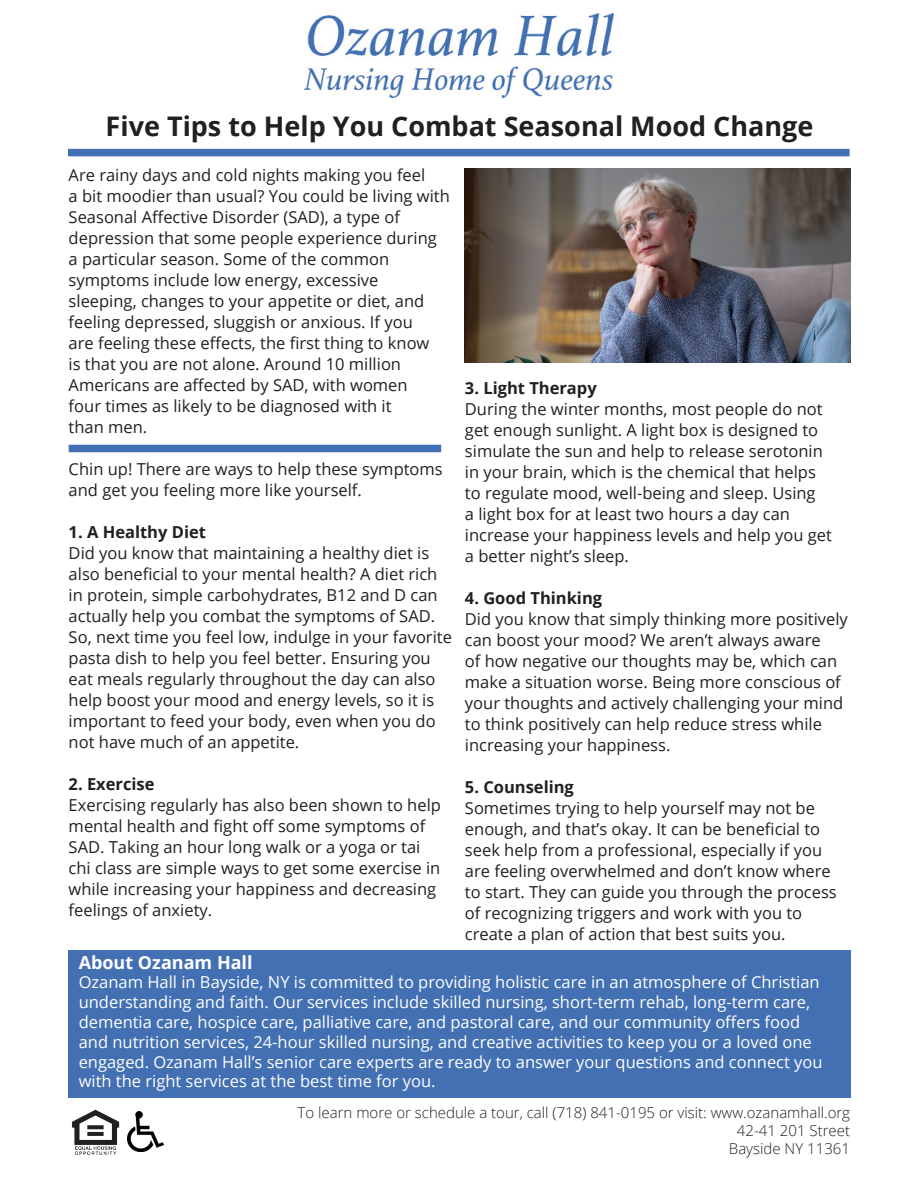
<style>
.page{position:relative;width:918px;height:1188px;background:#fff}
.page>*{position:absolute;margin:0;border:0;box-sizing:border-box;transform-origin:0 0}
.t1{font:700 27px "Open Sans";color:#231f20}
.t2{font:700 18px "Open Sans";color:#fff}
.t3{font:16.5px/21px "Open Sans";color:#231f20}
.t4{font:16.5px/19.8px "Open Sans";color:#fff}
.t5{font:700 16.5px "Open Sans";color:#231f20}
.t6{font:300 15px "Open Sans";color:#231f20}
</style>
<div class="page">
<img style="left:305px;top:14px;width:308px;height:83px">
<div style="left:68px;top:149px;width:782px;height:7px;background:#4370b3"></div>
<img style="left:72px;top:1109px;width:48px;height:46px">
<img style="left:128px;top:1112px;width:35px;height:40px">
<div style="left:68px;top:950px;width:782px;height:148px;background:#4370b3"></div>
<img style="left:465px;top:168px;width:385px;height:194px">
<div style="left:69px;top:445px;width:372px;height:7px;background:#4370b3"></div>
<p class="t1" style="left:106px;top:107px;width:709px">Five Tips to Help You Combat Seasonal Mood Change</p>
<p class="t3" style="left:69px;top:164px;width:358px">Are rainy days and cold nights making you feel</p>
<p class="t3" style="left:69px;top:185px;width:383px">a bit moodier than usual? You could be living with<br>Seasonal Affective Disorder (SAD), a type of</p>
<p class="t3" style="left:69px;top:227px;width:370px">depression that some people experience during</p>
<p class="t3" style="left:69px;top:248px;width:322px">a particular season. Some of the common</p>
<p class="t3" style="left:69px;top:269px;width:311px">symptoms include low energy, excessive</p>
<p class="t3" style="left:69px;top:290px;width:357px">sleeping, changes to your appetite or diet, and feeling depressed, sluggish or anxious. If you</p>
<p class="t3" style="left:69px;top:332px;width:362px">are feeling these effects, the first thing to know</p>
<p class="t3" style="left:69px;top:353px;width:334px">is that you are not alone. Around 10 million</p>
<p class="t3" style="left:69px;top:374px;width:341px">Americans are affected by SAD, with women</p>
<p class="t3" style="left:69px;top:395px;width:324px">four times as likely to be diagnosed with it</p>
<p class="t3" style="left:69px;top:416px;width:80px">than men.</p>
<p class="t3" style="left:69px;top:458px;width:376px">Chin up! There are ways to help these symptoms and get you feeling more like yourself.</p>
<p class="t5" style="left:69px;top:520px;width:139px">1. A Healthy Diet</p>
<p class="t3" style="left:69px;top:542px;width:385px">Did you know that maintaining a healthy diet is also beneficial to your mental health? A diet rich in protein, simple carbohydrates, B12 and D can actually help you combat the symptoms of SAD.<br>So, next time you feel low, indulge in your favorite pasta dish to help you feel better. Ensuring you eat meals regularly throughout the day can also help boost your mood and energy levels, so it is important to feed your body, even when you do not have much of an appetite.</p>
<p class="t5" style="left:69px;top:772px;width:87px">2. Exercise</p>
<p class="t3" style="left:69px;top:794px;width:374px">Exercising regularly has also been shown to help</p>
<p class="t3" style="left:69px;top:815px;width:373px">mental health and fight off some symptoms of SAD. Taking an hour long walk or a yoga or tai chi class are simple ways to get some exercise in while increasing your happiness and decreasing feelings of anxiety.</p>
<p class="t5" style="left:465px;top:376px;width:133px">3. Light Therapy</p>
<p class="t3" style="left:465px;top:398px;width:359px">During the winter months, most people do not get enough sunlight. A light box is designed to simulate the sun and help to release serotonin</p>
<p class="t3" style="left:465px;top:461px;width:352px">in your brain, which is the chemical that helps</p>
<p class="t3" style="left:465px;top:482px;width:352px">to regulate mood, well-being and sleep. Using</p>
<p class="t3" style="left:465px;top:503px;width:327px">a light box for at least two hours a day can</p>
<p class="t3" style="left:465px;top:524px;width:369px">increase your happiness levels and help you get</p>
<p class="t3" style="left:465px;top:545px;width:166px">a better night’s sleep.</p>
<p class="t5" style="left:465px;top:586px;width:139px">4. Good Thinking</p>
<p class="t3" style="left:465px;top:608px;width:385px">Did you know that simply thinking more positively can boost your mood? We aren’t always aware<br>of how negative our thoughts may be, which can make a situation worse. Being more conscious of your thoughts and actively challenging your mind to think positively can help reduce stress while increasing your happiness.</p>
<p class="t5" style="left:465px;top:775px;width:110px">5. Counseling</p>
<p class="t3" style="left:465px;top:797px;width:373px">Sometimes trying to help yourself may not be enough, and that’s okay. It can be beneficial to seek help from a professional, especially if you are feeling overwhelmed and don’t know where to start. They can guide you through the process of recognizing triggers and work with you to create a plan of action that best suits you.</p>
<p class="t2" style="left:79px;top:949px;width:175px">About Ozanam Hall</p>
<p class="t4" style="left:79px;top:972px;width:745px">Ozanam Hall in Bayside, NY is committed to providing holistic care in an atmosphere of Christian understanding and faith. Our services include skilled nursing, short-term rehab, long-term care, dementia care, hospice care, palliative care, and pastoral care, and our community offers food and nutrition services, 24-hour skilled nursing, and creative activities to keep you or a loved one engaged. Ozanam Hall’s senior care experts are ready to answer your questions and connect you with the right services at the best time for you.</p>
<p class="t6" style="left:298px;top:1103px;width:554px">To learn more or schedule a tour, call (718) 841-0195 or visit: www.ozanamhall.org</p>
<p class="t6" style="left:737px;top:1121px;width:115px">42-41 201 Street</p>
<p class="t6" style="left:729px;top:1139px;width:123px">Bayside NY 11361</p>
</div>
